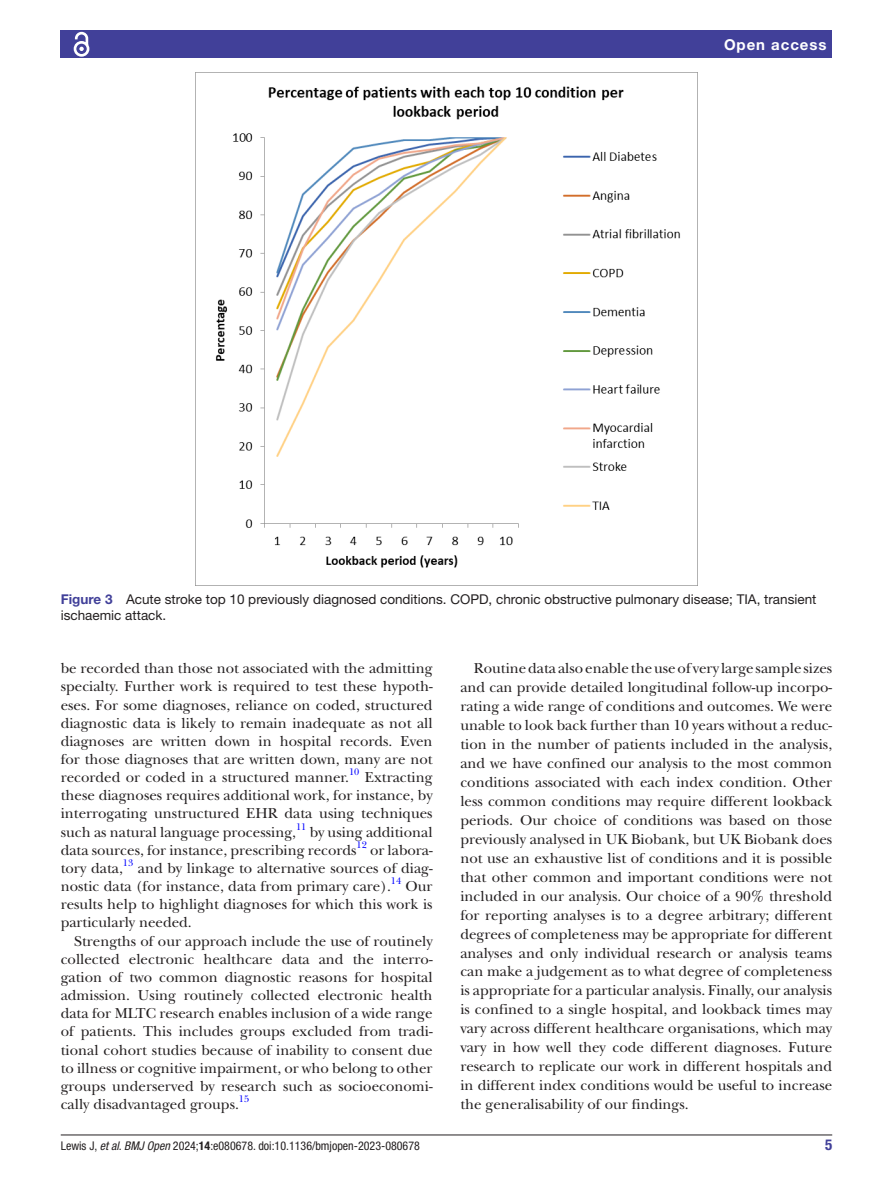
<style>
.page{position:relative;width:893px;height:1191px;background:#fff}
.page>*{position:absolute;margin:0;border:0;box-sizing:border-box;transform-origin:0 0}
.t1{font:15px/18.9px "New Baskerville";color:#231f20;text-align:justify}
.t2{font:700 15px "Helvetica Neue LT Std";letter-spacing:.065em;color:#fff}
.t3{font:700 condensed 15px "Helvetica Neue LT Std";color:#414099}
.t4{font:13.5px/16.2px "Helvetica Neue LT Std";color:#231f20}
.t5{font:condensed 12px "Helvetica Neue LT Std";color:#231f20}
.t6{font:9.9px "New Baskerville";color:#00f}
.s1{font-weight:700;color:#414099}
.s2{font-style:italic}
.s3{font-weight:700}
</style>
<div class="page">
<hr style="left:61px;top:1134px;width:771px;height:1px;background:#231f20">
<div style="left:61px;top:31px;width:771px;height:27px;background:#414099"></div>
<svg style="left:73px;top:31px;width:17px;height:26px"></svg>
<img style="left:196px;top:86px;width:501px;height:500px">
<p class="t2" style="left:724px;top:35px;width:104px">Open access</p>
<p class="t4" style="left:61px;top:590px;width:757px"><span class="s1">Figure 3</span> Acute stroke top 10 previously diagnosed conditions. COPD, chronic obstructive pulmonary disease; TIA, transient ischaemic attack.</p>
<p class="t1" style="left:61px;top:659px;width:373px;line-height:18.1px">be recorded than those not associated with the admitting specialty. Further work is required to test these hypoth&shy;eses. For some diagnoses, reliance on coded, structured diagnostic data is likely to remain inadequate as not all diagnoses are written down in hospital records. Even for those diagnoses that are written down, many are not recorded or coded in a structured manner.</p>
<p class="t6" style="left:349px;top:766px;width:12px">10</p>
<p class="t1" style="left:61px;top:768px;width:373px;line-height:18.1px;text-indent:304px">Extracting these diagnoses requires additional work, for instance, by interrogating unstructured EHR data using techniques such as natural language processing,</p>
<p class="t6" style="left:296px;top:821px;width:12px">11</p>
<p class="t1" style="left:61px;top:822px;width:373px;line-height:18.1px;text-indent:249px">by using additional data sources, for instance, prescribing records</p>
<p class="t6" style="left:357px;top:839px;width:12px">12</p>
<p class="t1" style="left:370px;top:840px;width:64px">or labora-</p>
<p class="t1" style="left:61px;top:858px;width:64px">tory data,</p>
<p class="t6" style="left:123px;top:857px;width:12px">13</p>
<p class="t1" style="left:61px;top:859px;width:373px;line-height:18.1px;text-indent:77px">and by linkage to alternative sources of diag&shy;nostic data (for instance, data from primary care).</p>
<p class="t6" style="left:391px;top:875px;width:12px">14</p>
<p class="t1" style="left:61px;top:877px;width:373px;line-height:18.1px;text-indent:345px">Our results help to highlight diagnoses for which this work is particularly needed.</p>
<p class="t1" style="left:61px;top:931px;width:373px;line-height:18.1px;text-indent:14px">Strengths of our approach include the use of routinely collected electronic healthcare data and the interro&shy;gation of two common diagnostic reasons for hospital admission. Using routinely collected electronic health data for MLTC research enables inclusion of a wide range of patients. This includes groups excluded from tradi&shy;tional cohort studies because of inability to consent due to illness or cognitive impairment, or who belong to other groups underserved by research such as socioeconomi&shy;cally disadvantaged groups.</p>
<p class="t6" style="left:239px;top:1093px;width:12px">15</p>
<p class="t1" style="left:460px;top:659px;width:373px;text-indent:14px">Routine data also enable the use of very large sample sizes and can provide detailed longitudinal follow-up incorpo&shy;rating a wide range of conditions and outcomes. We were unable to look back further than 10 years without a reduc&shy;tion in the number of patients included in the analysis, and we have confined our analysis to the most common conditions associated with each index condition. Other less common conditions may require different lookback periods. Our choice of conditions was based on those previously analysed in UK Biobank, but UK Biobank does not use an exhaustive list of conditions and it is possible that other common and important conditions were not included in our analysis. Our choice of a 90% threshold for reporting analyses is to a degree arbitrary; different degrees of completeness may be appropriate for different analyses and only individual research or analysis teams can make a judgement as to what degree of completeness is appropriate for a particular analysis. Finally, our analysis is confined to a single hospital, and lookback times may vary across different healthcare organisations, which may vary in how well they code different diagnoses. Future research to replicate our work in different hospitals and in different index conditions would be useful to increase the generalisability of our findings.</p>
<p class="t5" style="left:61px;top:1138px;width:361px">Lewis J, <span class="s2">et al</span>. <span class="s2">BMJ Open</span> 2024;<span class="s3">14</span>:e080678. doi:10.1136/bmjopen-2023-080678</p>
<p class="t3" style="left:825px;top:1135px;width:9px">5</p>
</div>
